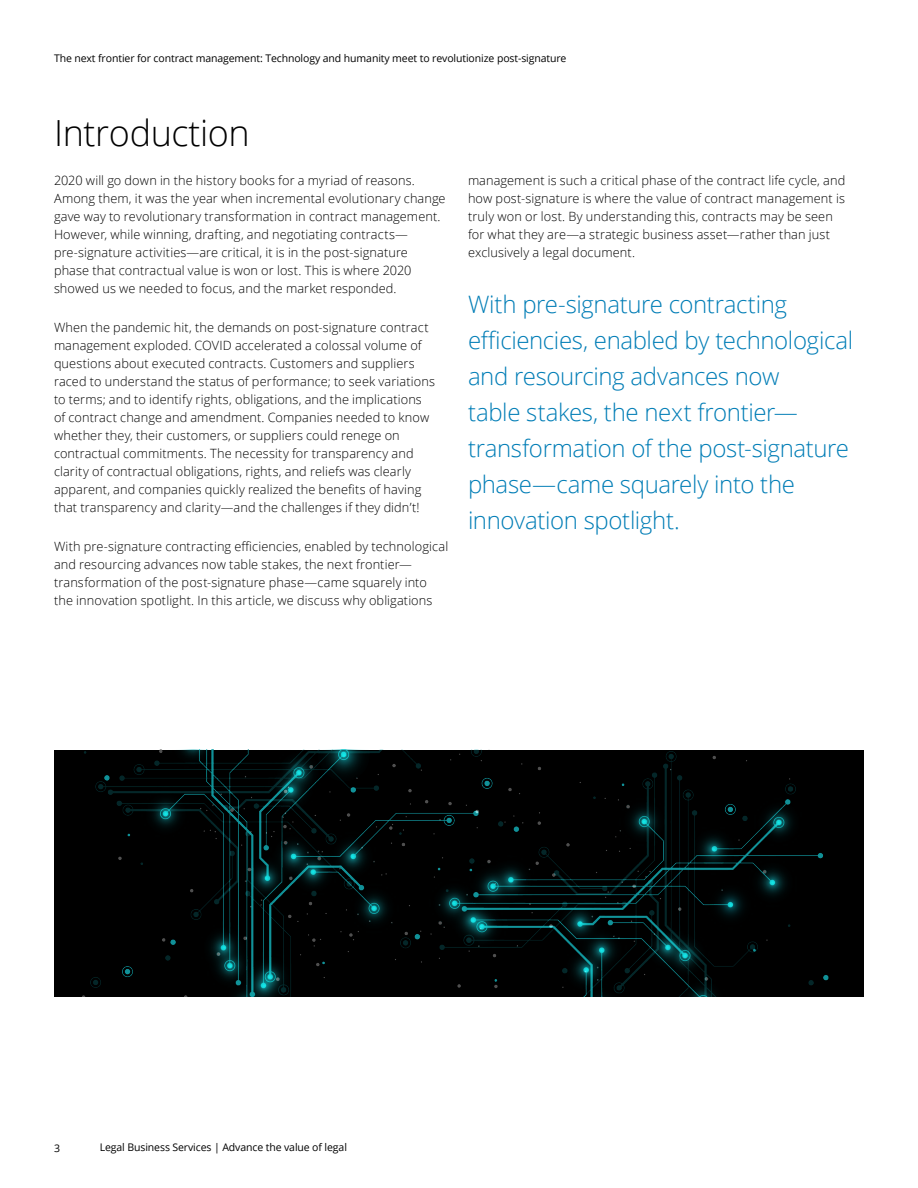
<style>
.page{position:relative;width:918px;height:1188px;background:#fff}
.page>*{position:absolute;margin:0;border:0;box-sizing:border-box;transform-origin:0 0}
.t1{font:300 36px "Open Sans";letter-spacing:-.01em;color:#000}
.t2{font:300 24px/36px "Open Sans";letter-spacing:-.015em;color:#007db6}
.t3{font:300 12.75px/18px "Open Sans";letter-spacing:.01em;color:#000}
.t4{font:10.5px "Open Sans";letter-spacing:-.01em;color:#000}
</style>
<div class="page">
<img style="left:54px;top:750px;width:810px;height:247px">
<p class="t4" style="left:54px;top:51px;width:514px">The next frontier for contract management: Technology and humanity meet to revolutionize post-signature</p>
<h1 class="t1" style="left:54px;top:108px;width:197px">Introduction</h1>
<p class="t3" style="left:54px;top:171px;width:393px">2020 will go down in the history books for a myriad of reasons.<br>Among them, it was the year when incremental evolutionary change gave way to revolutionary transformation in contract management.<br>However, while winning, drafting, and negotiating contracts— pre-signature activities—are critical, it is in the post-signature phase that contractual value is won or lost. This is where 2020 showed us we needed to focus, and the market responded.</p>
<p class="t3" style="left:54px;top:318px;width:383px">When the pandemic hit, the demands on post-signature contract management exploded. COVID accelerated a colossal volume of questions about executed contracts. Customers and suppliers raced to understand the status of performance; to seek variations to terms; and to identify rights, obligations, and the implications of contract change and amendment. Companies needed to know whether they, their customers, or suppliers could renege on contractual commitments. The necessity for transparency and clarity of contractual obligations, rights, and reliefs was clearly apparent, and companies quickly realized the benefits of having that transparency and clarity—and the challenges if they didn’t!</p>
<p class="t3" style="left:54px;top:537px;width:396px">With pre-signature contracting efficiencies, enabled by technological and resourcing advances now table stakes, the next frontier— transformation of the post-signature phase—came squarely into the innovation spotlight. In this article, we discuss why obligations</p>
<p class="t3" style="left:468px;top:171px;width:379px">management is such a critical phase of the contract life cycle, and how post-signature is where the value of contract management is truly won or lost. By understanding this, contracts may be seen for what they are—a strategic business asset—rather than just exclusively a legal document.</p>
<h2 class="t2" style="left:468px;top:285px;width:387px">With pre-signature contracting efficiencies, enabled by technological and resourcing advances now<br>table stakes, the next frontier— transformation of the post-signature phase—came squarely into the innovation spotlight.</h2>
<p class="t4" style="left:54px;top:1141px;width:8px">3</p>
<p class="t4" style="left:100px;top:1140px;width:249px">Legal Business Services | Advance the value of legal</p>
</div>
